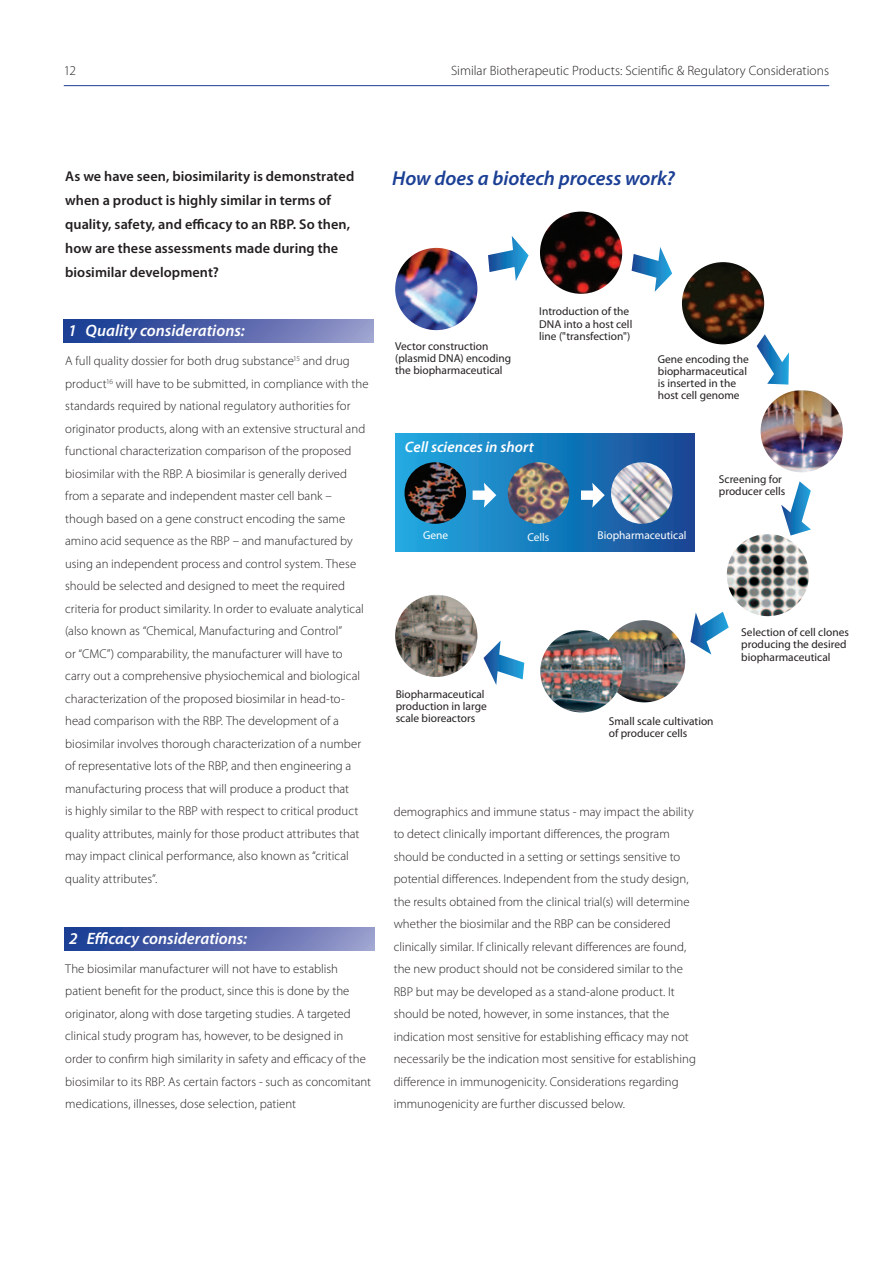
<style>
.page{position:relative;width:893px;height:1263px;background:#fff}
.page>*{position:absolute;margin:0;border:0;box-sizing:border-box;transform-origin:0 0}
.t1{font:italic 600 20.25px "Myriad Pro";letter-spacing:-.005em;color:#1b3f94}
.t2{font:italic 600 16.5px "Myriad Pro";color:#fff}
.t3{font:italic 600 15.15px "Myriad Pro";color:#fff}
.t4{font:600 14.25px/24px "Myriad Pro";letter-spacing:.005em;color:#231f20}
.t5{font:300 13.5px "Myriad Pro";color:#231f20}
.t6{font:300 12.75px/22.5px "Myriad Pro";letter-spacing:.005em;color:#231f20}
.t7{font:11.4px/12.1px "Myriad Pro";color:#231f20}
.t8{font:11.4px "Myriad Pro";color:#fff}
</style>
<div class="page">
<hr style="left:64px;top:85px;width:765px;height:1px;background:#1b3f94">
<svg style="left:395px;top:434px;width:300px;height:117px;background:#1a78ba"></svg>
<img style="left:603px;top:620px;width:82px;height:82px;border-radius:41px">
<svg style="left:488px;top:236px;width:41px;height:45px"></svg>
<svg style="left:632px;top:247px;width:40px;height:45px"></svg>
<svg style="left:757px;top:334px;width:32px;height:51px"></svg>
<svg style="left:690px;top:612px;width:39px;height:42px"></svg>
<svg style="left:483px;top:641px;width:41px;height:44px"></svg>
<svg style="left:781px;top:481px;width:30px;height:54px"></svg>
<svg style="left:473px;top:483px;width:23px;height:25px"></svg>
<svg style="left:581px;top:483px;width:24px;height:25px"></svg>
<img style="left:611px;top:462px;width:61px;height:62px;border-radius:31px">
<img style="left:508px;top:462px;width:61px;height:62px;border-radius:31px">
<img style="left:404px;top:462px;width:62px;height:62px;border-radius:31px">
<img style="left:395px;top:595px;width:82px;height:82px;border-radius:41px">
<img style="left:727px;top:534px;width:82px;height:82px;border-radius:41px">
<img style="left:540px;top:630px;width:82px;height:82px;border-radius:41px">
<img style="left:395px;top:248px;width:82px;height:82px;border-radius:41px">
<img style="left:540px;top:212px;width:82px;height:82px;border-radius:41px">
<img style="left:682px;top:262px;width:82px;height:82px;border-radius:41px">
<img style="left:761px;top:390px;width:82px;height:82px;border-radius:41px">
<div style="left:65px;top:927px;width:309px;height:23px;background:linear-gradient(to right,#11358f,#9798c9)"></div>
<div style="left:64px;top:319px;width:309px;height:23px;background:linear-gradient(to right,#11358f,#9797c9)"></div>
<p class="t5" style="left:64px;top:62px;width:14px">12</p>
<p class="t5" style="left:451px;top:62px;width:379px">Similar Biotherapeutic Products: Scientific &amp; Regulatory Considerations</p>
<p class="t4" style="left:65px;top:164px;width:291px">As we have seen, biosimilarity is demonstrated when a product is highly similar in terms of quality, safety, and efficacy to an RBP. So then, how are these assessments made during the biosimilar development?</p>
<p class="t2" style="left:68px;top:320px;width:178px">1 Quality considerations:</p>
<p class="t6" style="left:65px;top:350px;width:305px">A full quality dossier for both drug substance<sup>15</sup> and drug product<sup>16</sup> will have to be submitted, in compliance with the standards required by national regulatory authorities for originator products, along with an extensive structural and functional characterization comparison of the proposed biosimilar with the RBP. A biosimilar is generally derived from a separate and independent master cell bank – though based on a gene construct encoding the same amino acid sequence as the RBP – and manufactured by using an independent process and control system. These should be selected and designed to meet the required criteria for product similarity. In order to evaluate analytical (also known as “Chemical, Manufacturing and Control”<br>or “CMC”) comparability, the manufacturer will have to carry out a comprehensive physiochemical and biological characterization of the proposed biosimilar in head-to&shy;head comparison with the RBP. The development of a biosimilar involves thorough characterization of a number of representative lots of the RBP, and then engineering a manufacturing process that will produce a product that<br>is highly similar to the RBP with respect to critical product quality attributes, mainly for those product attributes that may impact clinical performance, also known as “critical quality attributes”.</p>
<p class="t2" style="left:69px;top:928px;width:180px">2 Efficacy considerations:</p>
<p class="t6" style="left:65px;top:957px;width:307px">The biosimilar manufacturer will not have to establish patient benefit for the product, since this is done by the originator, along with dose targeting studies. A targeted clinical study program has, however, to be designed in order to confirm high similarity in safety and efficacy of the biosimilar to its RBP. As certain factors - such as concomitant medications, illnesses, dose selection, patient</p>
<h1 class="t1" style="left:392px;top:166px;width:284px">How does a biotech process work?</h1>
<p class="t7" style="left:395px;top:340px;width:118px">Vector construction (plasmid DNA) encoding the biopharmaceutical</p>
<p class="t7" style="left:539px;top:305px;width:95px">Introduction of the<br>DNA into a host cell line ("transfection")</p>
<p class="t3" style="left:405px;top:437px;width:130px">Cell sciences in short</p>
<p class="t7" style="left:658px;top:353px;width:92px">Gene encoding the biopharmaceutical is inserted in the host cell genome</p>
<p class="t7" style="left:719px;top:473px;width:68px">Screening for producer cells</p>
<p class="t8" style="left:423px;top:528px;width:27px">Gene</p>
<p class="t8" style="left:527px;top:530px;width:24px">Cells</p>
<p class="t8" style="left:598px;top:528px;width:90px">Biopharmaceutical</p>
<p class="t7" style="left:396px;top:688px;width:93px">Biopharmaceutical production in large scale bioreactors</p>
<p class="t7" style="left:609px;top:715px;width:106px">Small scale cultivation of producer cells</p>
<p class="t6" style="left:394px;top:800px;width:304px">demographics and immune status - may impact the ability to detect clinically important differences, the program should be conducted in a setting or settings sensitive to potential differences. Independent from the study design, the results obtained from the clinical trial(s) will determine whether the biosimilar and the RBP can be considered clinically similar. If clinically relevant differences are found, the new product should not be considered similar to the RBP but may be developed as a stand-alone product. It should be noted, however, in some instances, that the indication most sensitive for establishing efficacy may not necessarily be the indication most sensitive for establishing difference in immunogenicity. Considerations regarding immunogenicity are further discussed below.</p>
<p class="t7" style="left:741px;top:626px;width:109px">Selection of cell clones producing the desired biopharmaceutical</p>
</div>
